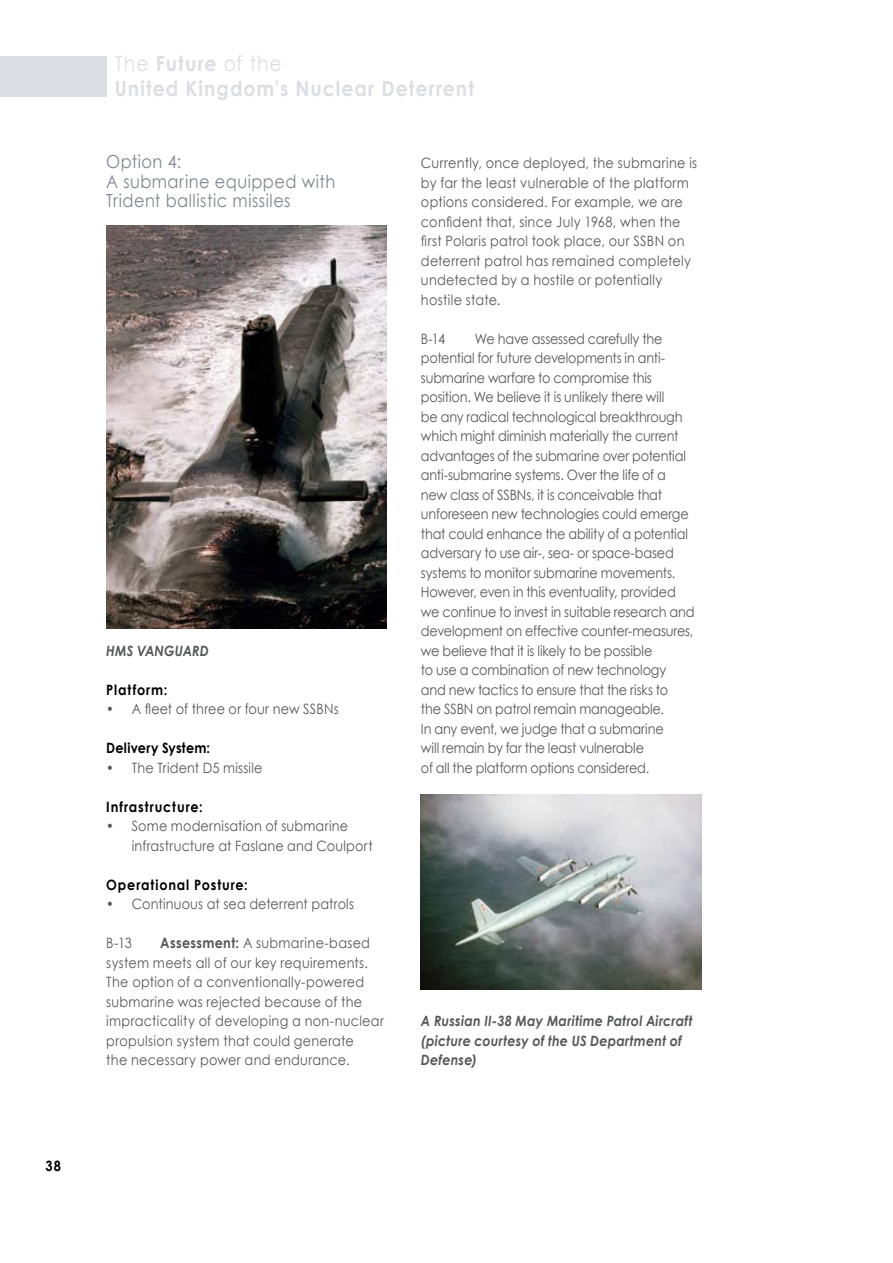
<style>
.page{position:relative;width:893px;height:1263px;background:#fff}
.page>*{position:absolute;margin:0;border:0;box-sizing:border-box;transform-origin:0 0}
.t1{font:700 21px/25.2px "Century Gothic";letter-spacing:.055em;color:#dddee4;scale:.9 1}
.t2{font:18px/19.5px "Century Gothic";letter-spacing:.03em;color:#80858f;scale:.9 1}
.t3{font:14.25px/19.5px "Century Gothic";letter-spacing:-.005em;color:#57585a;scale:.9 1}
.t4{font:14.25px/19.5px "Century Gothic";letter-spacing:.02em;color:#57585a;scale:.9 1}
.t5{font:italic 700 14.25px/19.5px "Century Gothic";letter-spacing:.015em;color:#57585a;scale:.9 1}
.t6{font:14.25px/19.5px "Century Gothic";letter-spacing:.015em;color:#57585a;scale:.9 1}
.t7{font:700 14.25px "Century Gothic";letter-spacing:.065em;color:#000;scale:.9 1}
.t8{font:700 14.25px "Century Gothic";letter-spacing:.02em;color:#000;scale:.9 1}
.s1{font-weight:400}
.s2{font-weight:700}
</style>
<div class="page">
<img style="left:106px;top:225px;width:281px;height:404px">
<img style="left:421px;top:795px;width:281px;height:194px">
<div style="left:0;top:56px;width:106px;height:40px;background:#dddee4"></div>
<p class="t7" style="left:45px;top:1156px;width:18px">38</p>
<h1 class="t1" style="left:115px;top:50px;width:401px"><span class="s1">The</span> Future <span class="s1">of the<br></span>United Kingdom’s Nuclear Deterrent</h1>
<p class="t2" style="left:106px;top:152px;width:256px">Option 4:<br>A submarine equipped with<br>Trident ballistic missiles</p>
<p class="t5" style="left:106px;top:640px;width:55px">HMS VANGUARD</p>
<p class="t7" style="left:106px;top:681px;width:70px">Platform:</p>
<p class="t3" style="left:106px;top:699px;width:260px">• A fleet of three or four new SSBNs</p>
<p class="t8" style="left:106px;top:739px;width:117px">Delivery System:</p>
<p class="t6" style="left:106px;top:758px;width:175px">• The Trident D5 missile</p>
<p class="t7" style="left:106px;top:798px;width:109px">Infrastructure:</p>
<p class="t6" style="left:132px;top:816px;width:269px;text-indent:-26px">• Some modernisation of submarine infrastructure at Faslane and Coulport</p>
<p class="t7" style="left:106px;top:876px;width:159px">Operational Posture:</p>
<p class="t3" style="left:106px;top:894px;width:277px">• Continuous at sea deterrent patrols</p>
<p class="t3" style="left:106px;top:933px;width:30px">B-13</p>
<p class="t4" style="left:106px;top:933px;width:310px;text-indent:54px"><span class="s2">Assessment:</span> A submarine-based system meets all of our key requirements.<br>The option of a conventionally-powered submarine was rejected because of the impracticality of developing a non-nuclear propulsion system that could generate<br>the necessary power and endurance.</p>
<p class="t4" style="left:421px;top:153px;width:308px">Currently, once deployed, the submarine is by far the least vulnerable of the platform options considered. For example, we are confident that, since July 1968, when the first Polaris patrol took place, our SSBN on deterrent patrol has remained completely undetected by a hostile or potentially hostile state.</p>
<p class="t3" style="left:421px;top:329px;width:28px">B-14</p>
<p class="t3" style="left:421px;top:329px;width:305px;text-indent:54px">We have assessed carefully the potential for future developments in anti&shy;submarine warfare to compromise this position. We believe it is unlikely there will<br>be any radical technological breakthrough which might diminish materially the current advantages of the submarine over potential anti-submarine systems. Over the life of a new class of SSBNs, it is conceivable that unforeseen new technologies could emerge that could enhance the ability of a potential adversary to use air-, sea- or space-based systems to monitor submarine movements.<br>However, even in this eventuality, provided we continue to invest in suitable research and development on effective counter-measures, we believe that it is likely to be possible<br>to use a combination of new technology and new tactics to ensure that the risks to<br>the SSBN on patrol remain manageable.<br>In any event, we judge that a submarine<br>will remain by far the least vulnerable<br>of all the platform options considered.</p>
<p class="t5" style="left:421px;top:1011px;width:303px">A Russian II-38 May Maritime Patrol Aircraft (picture courtesy of the US Department of<br>Defense)</p>
</div>
